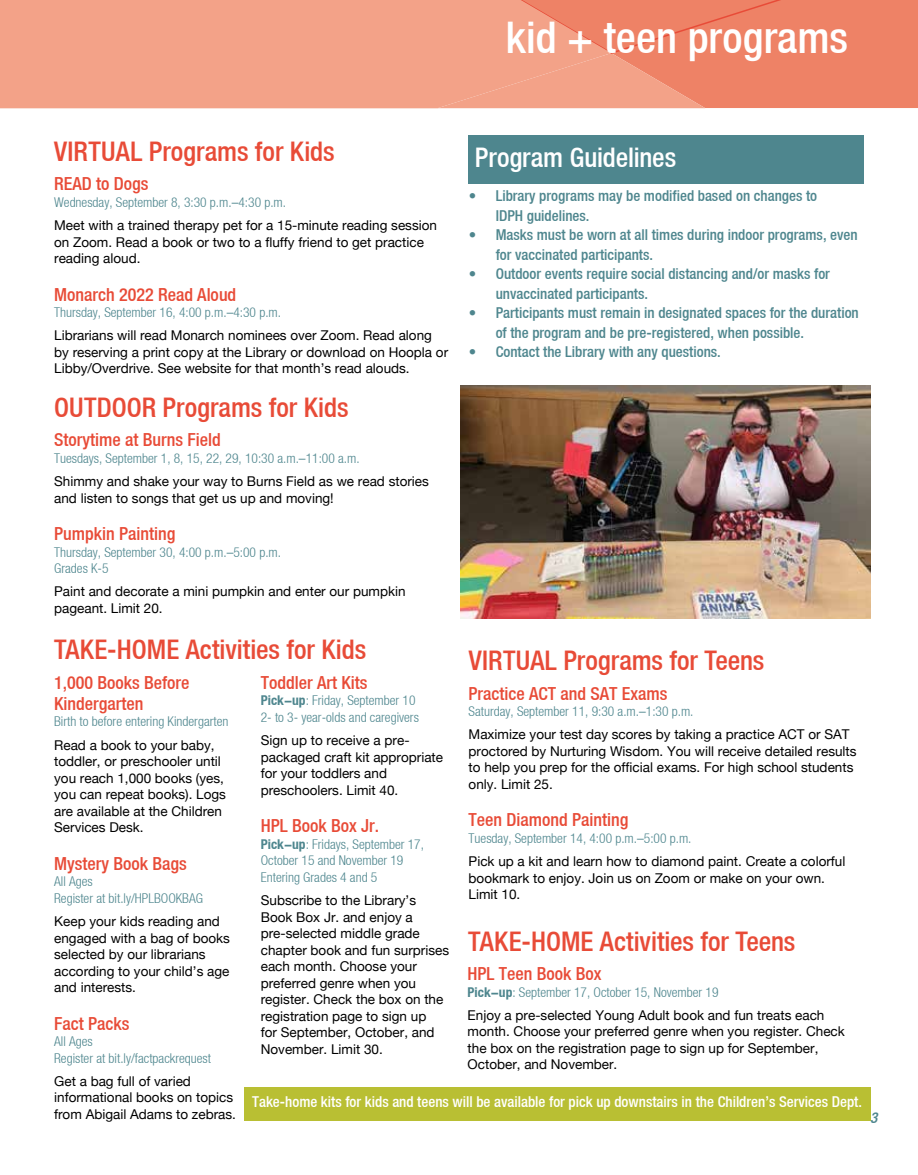
<style>
.page{position:relative;width:918px;height:1175px;background:#fff}
.page>*{position:absolute;margin:0;border:0;box-sizing:border-box;transform-origin:0 0}
.t1{font:500 condensed 43.5px "Helvetica Neue LT";color:#fff}
.t2{font:500 condensed 27px "Helvetica Neue LT";color:#e84b37}
.t3{font:500 condensed 27px "Helvetica Neue LT";letter-spacing:-.005em;color:#fff}
.t4{font:500 condensed 18px/21px "Helvetica Neue LT";color:#e84b37}
.t5{font:500 condensed 15px/19.5px "Helvetica Neue LT";color:#4e868e}
.t6{font:500 condensed 15px "Helvetica Neue LT";color:#fff}
.t7{font:italic 500 condensed 15px "Helvetica Neue LT";color:#4e868e}
.t8{font:13.5px/16.5px "Helvetica Neue";color:#000}
.t9{font:300 condensed 13.5px/16.5px "Helvetica Neue LT";color:#4e868e}
.s1{font-weight:700}
</style>
<div class="page">
<svg style="left:611px;top:0;width:307px;height:108px;background:#ee8468"></svg>
<div style="left:0;top:0;width:611px;height:108px;background:#f3a288"></div>
<div style="left:468px;top:135px;width:396px;height:49px;background:#4e868e"></div>
<img style="left:461px;top:385px;width:409px;height:234px">
<div style="left:244px;top:1087px;width:626px;height:33px;background:#b9bf33"></div>
<h1 class="t1" style="left:506px;top:11px;width:344px">kid + teen programs</h1>
<h2 class="t2" style="left:54px;top:135px;width:282px">VIRTUAL Programs for Kids</h2>
<h2 class="t3" style="left:475px;top:142px;width:203px">Program Guidelines</h2>
<p class="t5" style="left:496px;top:186px;width:323px;text-indent:-27px">• Library programs may be modified based on changes to<br>IDPH guidelines.</p>
<p class="t5" style="left:496px;top:225px;width:363px;text-indent:-27px">• Masks must be worn at all times during indoor programs, even for vaccinated participants.</p>
<p class="t5" style="left:496px;top:264px;width:336px;text-indent:-27px">• Outdoor events require social distancing and/or masks for unvaccinated participants.</p>
<p class="t5" style="left:496px;top:303px;width:365px;text-indent:-27px">• Participants must remain in designated spaces for the duration of the program and be pre-registered, when possible.</p>
<p class="t5" style="left:469px;top:342px;width:254px">• Contact the Library with any questions.</p>
<h3 class="t4" style="left:54px;top:173px;width:96px">READ to Dogs</h3>
<p class="t9" style="left:54px;top:194px;width:233px">Wednesday, September 8, 3:30 p.m.–4:30 p.m.</p>
<p class="t8" style="left:54px;top:217px;width:384px">Meet with a trained therapy pet for a 15-minute reading session on Zoom. Read a book or two to a fluffy friend to get practice reading aloud.</p>
<h3 class="t4" style="left:54px;top:283px;width:184px">Monarch 2022 Read Aloud</h3>
<p class="t9" style="left:54px;top:304px;width:228px">Thursday, September 16, 4:00 p.m.–4:30 p.m.</p>
<p class="t8" style="left:54px;top:327px;width:396px">Librarians will read Monarch nominees over Zoom. Read along by reserving a print copy at the Library or download on Hoopla or<br>Libby/Overdrive. See website for that month’s read alouds.</p>
<h2 class="t2" style="left:54px;top:391px;width:296px">OUTDOOR Programs for Kids</h2>
<h3 class="t4" style="left:54px;top:429px;width:168px">Storytime at Burns Field</h3>
<p class="t9" style="left:54px;top:450px;width:307px">Tuesdays, September 1, 8, 15, 22, 29, 10:30 a.m.–11:00 a.m.</p>
<p class="t8" style="left:54px;top:473px;width:376px">Shimmy and shake your way to Burns Field as we read stories and listen to songs that get us up and moving!</p>
<h3 class="t4" style="left:54px;top:523px;width:123px">Pumpkin Painting</h3>
<p class="t9" style="left:54px;top:543px;width:228px">Thursday, September 30, 4:00 p.m.–5:00 p.m.<br>Grades K-5</p>
<p class="t8" style="left:54px;top:583px;width:353px">Paint and decorate a mini pumpkin and enter our pumpkin pageant. Limit 20.</p>
<h2 class="t2" style="left:54px;top:633px;width:314px">TAKE-HOME Activities for Kids</h2>
<h3 class="t4" style="left:54px;top:672px;width:137px">1,000 Books Before<br>Kindergarten</h3>
<p class="t9" style="left:54px;top:713px;width:176px">Birth to before entering Kindergarten</p>
<p class="t8" style="left:54px;top:736px;width:173px">Read a book to your baby, toddler, or preschooler until you reach 1,000 books (yes, you can repeat books). Logs are available at the Children<br>Services Desk.</p>
<h3 class="t4" style="left:54px;top:852px;width:134px">Mystery Book Bags</h3>
<p class="t9" style="left:54px;top:873px;width:150px">All Ages<br>Register at bit.ly/HPLBOOKBAG</p>
<p class="t8" style="left:54px;top:912px;width:177px">Keep your kids reading and engaged with a bag of books selected by our librarians according to your child’s age and interests.</p>
<h3 class="t4" style="left:54px;top:1012px;width:77px">Fact Packs</h3>
<p class="t9" style="left:54px;top:1033px;width:158px">All Ages<br>Register at bit.ly/factpackrequest</p>
<p class="t8" style="left:54px;top:1072px;width:183px">Get a bag full of varied informational books on topics from Abigail Adams to zebras.</p>
<h2 class="t2" style="left:469px;top:644px;width:297px">VIRTUAL Programs for Teens</h2>
<h3 class="t4" style="left:469px;top:682px;width:200px">Practice ACT and SAT Exams</h3>
<p class="t9" style="left:469px;top:703px;width:226px">Saturday, September 11, 9:30 a.m.–1:30 p.m.</p>
<p class="t8" style="left:469px;top:726px;width:390px">Maximize your test day scores by taking a practice ACT or SAT proctored by Nurturing Wisdom. You will receive detailed results to help you prep for the official exams. For high school students only. Limit 25.</p>
<h3 class="t4" style="left:469px;top:809px;width:161px">Teen Diamond Painting</h3>
<p class="t9" style="left:469px;top:829px;width:224px">Tuesday, September 14, 4:00 p.m.–5:00 p.m.</p>
<p class="t8" style="left:469px;top:852px;width:378px">Pick up a kit and learn how to diamond paint. Create a colorful bookmark to enjoy. Join us on Zoom or make on your own.<br>Limit 10.</p>
<h2 class="t2" style="left:468px;top:925px;width:329px">TAKE-HOME Activities for Teens</h2>
<h3 class="t4" style="left:468px;top:963px;width:135px">HPL Teen Book Box</h3>
<p class="t9" style="left:468px;top:983px;width:252px"><span class="s1">Pick-up</span>: September 17, October 15, November 19</p>
<p class="t8" style="left:468px;top:1006px;width:379px">Enjoy a pre-selected Young Adult book and fun treats each month. Choose your preferred genre when you register. Check the box on the registration page to sign up for September, October, and November.</p>
<h3 class="t4" style="left:261px;top:672px;width:108px">Toddler Art Kits</h3>
<p class="t9" style="left:261px;top:692px;width:160px"><span class="s1">Pick-up</span>: Friday, September 10<br>2- to 3- year-olds and caregivers</p>
<p class="t8" style="left:261px;top:732px;width:184px">Sign up to receive a pre&shy;packaged craft kit appropriate for your toddlers and preschoolers. Limit 40.</p>
<h3 class="t4" style="left:261px;top:815px;width:120px">HPL Book Box Jr.</h3>
<p class="t9" style="left:261px;top:835px;width:165px"><span class="s1">Pick-up</span>: Fridays, September 17,<br>October 15 and November 19<br>Entering Grades 4 and 5</p>
<p class="t8" style="left:261px;top:891px;width:190px">Subscribe to the Library’s<br>Book Box Jr. and enjoy a pre-selected middle grade chapter book and fun surprises each month. Choose your preferred genre when you register. Check the box on the registration page to sign up<br>for September, October, and<br>November. Limit 30.</p>
<p class="t6" style="left:252px;top:1092px;width:611px">Take-home kits for kids and teens will be available for pick up downstairs in the Children’s Services Dept.</p>
<p class="t7" style="left:870px;top:1108px;width:9px">3</p>
</div>
